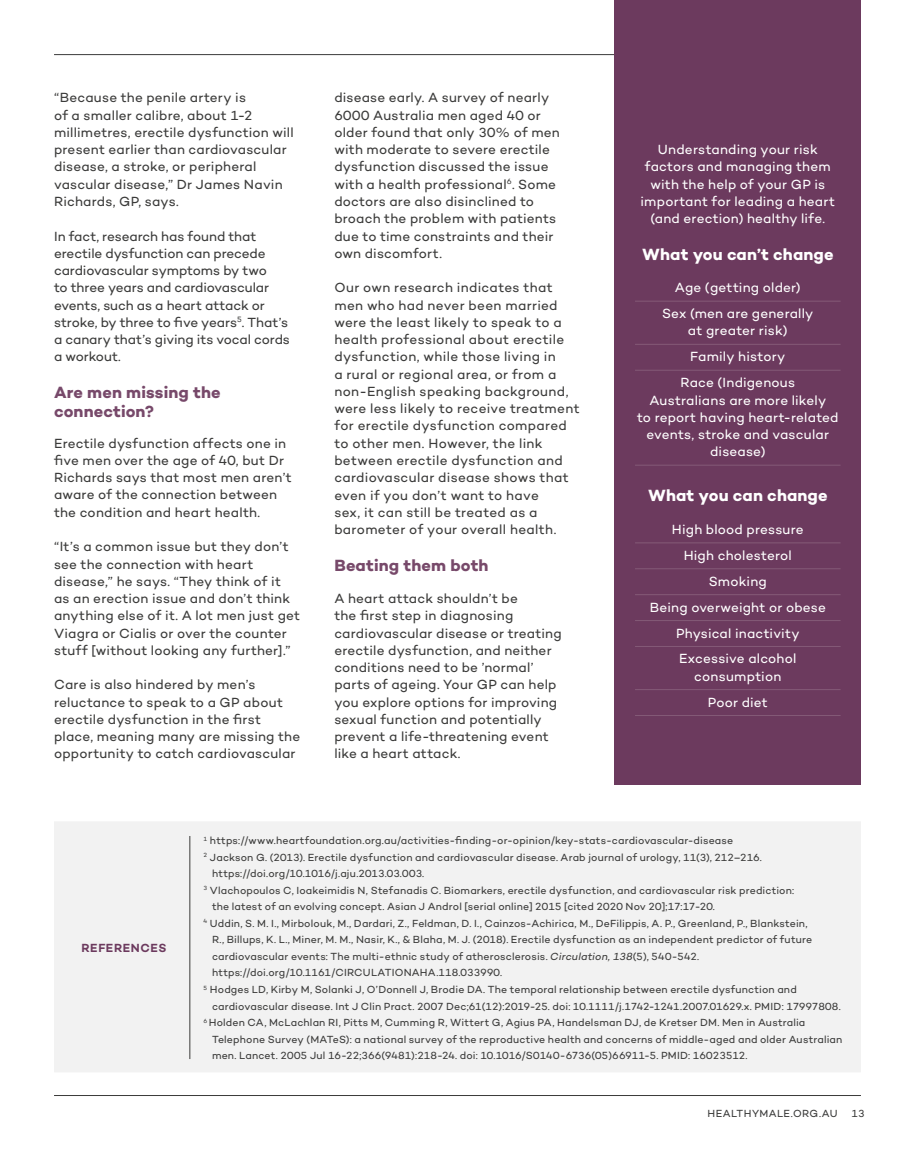
<style>
.page{position:relative;width:915px;height:1149px;background:#fff}
.page>*{position:absolute;margin:0;border:0;box-sizing:border-box;transform-origin:0 0}
.t1{font:700 16.5px/19.5px "Campton";letter-spacing:.005em;color:#77496a}
.t2{font:700 16.5px "Campton";letter-spacing:.005em;color:#fff}
.t3{font:13.5px/17.2px "Campton";letter-spacing:.015em;color:#3b3b3a}
.t4{font:13.5px/26px "Campton";letter-spacing:.015em;color:#fff;text-align:center}
.t5{font:13.5px/17.2px "Campton";letter-spacing:-.005em;color:#3b3b3a}
.t6{font:600 12px "Campton";letter-spacing:.045em;color:#6c3a5e}
.t7{font:10.5px "Campton";letter-spacing:.015em;color:#3b3b3a}
.t8{font:10.5px "Campton";letter-spacing:.04em;color:#3b3b3a}
.s1{font-style:italic}
</style>
<div class="page">
<hr style="left:54px;top:54px;width:806px;height:1px;background:#3b3b3a">
<hr style="left:54px;top:1094px;width:806px;height:1px;background:#3b3b3a">
<div style="left:54px;top:821px;width:806px;height:250px;background:#f2f2f2"></div>
<hr style="left:189px;top:835px;width:1px;height:223px;background:#3b3b3a">
<div style="left:614px;top:0;width:246px;height:784px;background:#6c3a5e"></div>
<hr style="left:634px;top:301px;width:206px;height:1px;background:#845a77">
<hr style="left:634px;top:344px;width:206px;height:1px;background:#845a77">
<hr style="left:634px;top:370px;width:206px;height:1px;background:#845a77">
<hr style="left:634px;top:464px;width:206px;height:1px;background:#845a77">
<hr style="left:634px;top:542px;width:206px;height:1px;background:#845a77">
<hr style="left:634px;top:568px;width:206px;height:1px;background:#845a77">
<hr style="left:634px;top:594px;width:206px;height:1px;background:#845a77">
<hr style="left:634px;top:620px;width:206px;height:1px;background:#845a77">
<hr style="left:634px;top:646px;width:206px;height:1px;background:#845a77">
<hr style="left:634px;top:689px;width:206px;height:1px;background:#845a77">
<hr style="left:634px;top:715px;width:206px;height:1px;background:#845a77">
<p class="t3" style="left:54px;top:89px;width:241px">“Because the penile artery is<br>of a smaller calibre, about 1-2 millimetres, erectile dysfunction will present earlier than cardiovascular disease, a stroke, or peripheral vascular disease,” Dr James Navin<br>Richards, GP, says.</p>
<p class="t5" style="left:54px;top:227px;width:237px">In fact, research has found that erectile dysfunction can precede cardiovascular symptoms by two<br>to three years and cardiovascular events, such as a heart attack or stroke, by three to five years<sup>5</sup>. That’s a canary that’s giving its vocal cords a workout.</p>
<p class="t1" style="left:54px;top:382px;width:168px">Are men missing the connection?</p>
<p class="t3" style="left:54px;top:434px;width:239px">Erectile dysfunction affects one in five men over the age of 40, but Dr Richards says that most men aren’t aware of the connection between the condition and heart health.</p>
<p class="t3" style="left:54px;top:537px;width:247px">“It’s a common issue but they don’t see the connection with heart disease,” he says. “They think of it<br>as an erection issue and don’t think anything else of it. A lot men just get Viagra or Cialis or over the counter stuff [without looking any further].”</p>
<p class="t3" style="left:54px;top:675px;width:248px">Care is also hindered by men’s reluctance to speak to a GP about erectile dysfunction in the first place, meaning many are missing the opportunity to catch cardiovascular</p>
<p class="t3" style="left:334px;top:89px;width:227px">disease early. A survey of nearly<br>6000 Australia men aged 40 or older found that only 30% of men with moderate to severe erectile dysfunction discussed the issue with a health professional<sup>6</sup>. Some doctors are also disinclined to broach the problem with patients due to time constraints and their own discomfort.</p>
<p class="t3" style="left:334px;top:279px;width:247px">Our own research indicates that men who had never been married were the least likely to speak to a health professional about erectile dysfunction, while those living in<br>a rural or regional area, or from a non-English speaking background, were less likely to receive treatment for erectile dysfunction compared to other men. However, the link between erectile dysfunction and cardiovascular disease shows that even if you don’t want to have<br>sex, it can still be treated as a barometer of your overall health.</p>
<p class="t1" style="left:334px;top:554px;width:156px">Beating them both</p>
<p class="t3" style="left:334px;top:589px;width:229px">A heart attack shouldn’t be<br>the first step in diagnosing cardiovascular disease or treating erectile dysfunction, and neither conditions need to be ’normal’ parts of ageing. Your GP can help you explore options for improving sexual function and potentially prevent a life-threatening event like a heart attack.</p>
<p class="t4" style="left:640px;top:141px;width:196px;line-height:17.2px">Understanding your risk factors and managing them with the help of your GP is important for leading a heart (and erection) healthy life.</p>
<p class="t2" style="left:642px;top:243px;width:193px">What you can’t change</p>
<p class="t4" style="left:662px;top:274px;width:153px">Age (getting older)<br>Sex (men are generally</p>
<p class="t4" style="left:680px;top:317px;width:116px">at greater risk)<br>Family history<br>Race (Indigenous</p>
<p class="t4" style="left:636px;top:391px;width:203px;line-height:17.2px">Australians are more likely<br>to report having heart-related events, stroke and vascular disease)</p>
<p class="t2" style="left:647px;top:485px;width:181px">What you can change</p>
<p class="t4" style="left:649px;top:516px;width:177px">High blood pressure<br>High cholesterol<br>Smoking<br>Being overweight or obese<br>Physical inactivity<br>Excessive alcohol</p>
<p class="t4" style="left:694px;top:662px;width:88px">consumption<br>Poor diet</p>
<p class="t6" style="left:81px;top:940px;width:87px">REFERENCES</p>
<p class="t7" style="left:203px;top:833px;width:531px"><sup>1</sup> https://www.heartfoundation.org.au/activities-finding-or-opinion/key-stats-cardiovascular-disease</p>
<p class="t7" style="left:203px;top:850px;width:559px"><sup>2</sup> Jackson G. (2013). Erectile dysfunction and cardiovascular disease. Arab journal of urology, 11(3), 212–216.</p>
<p class="t7" style="left:212px;top:866px;width:214px">https://doi.org/10.1016/j.aju.2013.03.003.</p>
<p class="t7" style="left:203px;top:883px;width:592px"><sup>3</sup> Vlachopoulos C, Ioakeimidis N, Stefanadis C. Biomarkers, erectile dysfunction, and cardiovascular risk prediction:</p>
<p class="t7" style="left:212px;top:899px;width:504px">the latest of an evolving concept. Asian J Androl [serial online] 2015 [cited 2020 Nov 20];17:17-20.</p>
<p class="t7" style="left:203px;top:916px;width:605px"><sup>4</sup> Uddin, S. M. I., Mirbolouk, M., Dardari, Z., Feldman, D. I., Cainzos-Achirica, M., DeFilippis, A. P., Greenland, P., Blankstein,</p>
<p class="t7" style="left:212px;top:932px;width:601px">R., Billups, K. L., Miner, M. M., Nasir, K., &amp; Blaha, M. J. (2018). Erectile dysfunction as an independent predictor of future</p>
<p class="t7" style="left:212px;top:949px;width:488px">cardiovascular events: The multi-ethnic study of atherosclerosis. <span class="s1">Circulation, 138</span>(5), 540-542.</p>
<p class="t7" style="left:212px;top:965px;width:291px">https://doi.org/10.1161/CIRCULATIONAHA.118.033990.</p>
<p class="t7" style="left:203px;top:982px;width:594px"><sup>5</sup> Hodges LD, Kirby M, Solanki J, O’Donnell J, Brodie DA. The temporal relationship between erectile dysfunction and</p>
<p class="t7" style="left:212px;top:998px;width:630px">cardiovascular disease. Int J Clin Pract. 2007 Dec;61(12):2019-25. doi: 10.1111/j.1742-1241.2007.01629.x. PMID: 17997808.</p>
<p class="t7" style="left:203px;top:1015px;width:603px"><sup>6</sup> Holden CA, McLachlan RI, Pitts M, Cumming R, Wittert G, Agius PA, Handelsman DJ, de Kretser DM. Men in Australia</p>
<p class="t7" style="left:212px;top:1031px;width:631px">Telephone Survey (MATeS): a national survey of the reproductive health and concerns of middle-aged and older Australian</p>
<p class="t7" style="left:212px;top:1048px;width:537px">men. Lancet. 2005 Jul 16-22;366(9481):218-24. doi: 10.1016/S0140-6736(05)66911-5. PMID: 16023512.</p>
<p class="t8" style="left:707px;top:1106px;width:132px">HEALTHYMALE.ORG.AU</p>
<p class="t7" style="left:851px;top:1106px;width:15px">13</p>
</div>
